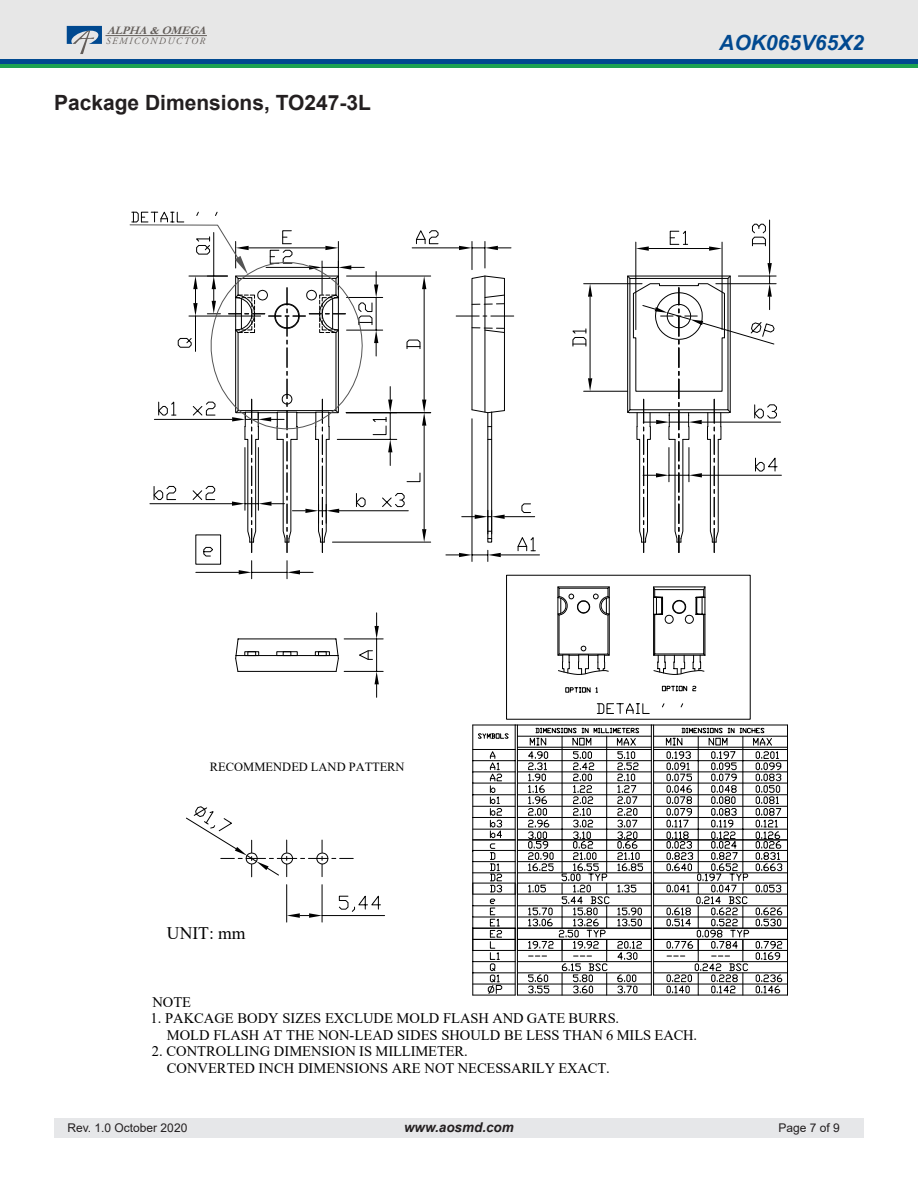
<style>
.page{position:relative;width:918px;height:1188px;background:#fff}
.page>*{position:absolute;margin:0;border:0;box-sizing:border-box;transform-origin:0 0}
.t1{font:700 21px "Arial";color:#231f20}
.t2{font:italic 700 21px "Arial";color:#014990}
.t3{font:17.55px "Times New Roman";color:#000}
.t4{font:14.55px/16.5px "Times New Roman";color:#000}
.t5{font:italic 700 13.5px "Arial";color:#231f20}
.t6{font:12.45px "Times New Roman";color:#000}
.t7{font:12px "Arial";color:#231f20}
.t8{font:italic 700 11.55px "Garamond";color:#635d59}
.t9{font:italic 9.6px "Adobe Garamond Pro";letter-spacing:.16em;color:#635d59}
</style>
<div class="page">
<div style="left:54px;top:1119px;width:810px;height:19px;background:#e6e7e9"></div>
<div style="left:0;top:0;width:918px;height:61px;background:#e7e7e7"></div>
<hr style="left:105px;top:35px;width:102px;height:1px;background:#635d59">
<svg style="left:67px;top:26px;width:35px;height:28px"></svg>
<div style="left:0;top:59px;width:918px;height:5px;background:#014990"></div>
<hr style="left:0;top:64px;width:918px;height:4px;background:#1da252">
<hr style="left:651px;top:725px;width:137px;height:1px;background:#000">
<hr style="left:654px;top:905px;width:134px;height:1px;background:#000">
<hr style="left:517px;top:905px;width:134px;height:1px;background:#000">
<hr style="left:653px;top:873px;width:1px;height:33px;background:#000">
<hr style="left:651px;top:873px;width:1px;height:33px;background:#000">
<hr style="left:473px;top:995px;width:42px;height:1px;background:#000">
<hr style="left:654px;top:917px;width:134px;height:1px;background:#000">
<hr style="left:517px;top:917px;width:134px;height:1px;background:#000">
<hr style="left:517px;top:950px;width:134px;height:1px;background:#000">
<hr style="left:654px;top:950px;width:134px;height:1px;background:#000">
<hr style="left:517px;top:928px;width:134px;height:1px;background:#000">
<hr style="left:654px;top:928px;width:134px;height:1px;background:#000">
<hr style="left:654px;top:972px;width:134px;height:1px;background:#000">
<hr style="left:517px;top:972px;width:134px;height:1px;background:#000">
<hr style="left:653px;top:962px;width:1px;height:33px;background:#000">
<hr style="left:651px;top:962px;width:1px;height:33px;background:#000">
<hr style="left:654px;top:961px;width:134px;height:1px;background:#000">
<hr style="left:517px;top:961px;width:134px;height:1px;background:#000">
<svg style="left:651px;top:906px;width:3px;height:56px"></svg>
<hr style="left:651px;top:817px;width:1px;height:34px;background:#000">
<hr style="left:653px;top:817px;width:1px;height:34px;background:#000">
<hr style="left:517px;top:850px;width:134px;height:1px;background:#000">
<hr style="left:654px;top:850px;width:134px;height:1px;background:#000">
<hr style="left:654px;top:861px;width:134px;height:1px;background:#000">
<hr style="left:517px;top:861px;width:134px;height:1px;background:#000">
<hr style="left:654px;top:872px;width:134px;height:1px;background:#000">
<hr style="left:517px;top:872px;width:134px;height:1px;background:#000">
<svg style="left:651px;top:850px;width:4px;height:23px"></svg>
<hr style="left:517px;top:794px;width:134px;height:1px;background:#000">
<hr style="left:654px;top:794px;width:134px;height:1px;background:#000">
<hr style="left:654px;top:817px;width:134px;height:1px;background:#000">
<hr style="left:517px;top:817px;width:134px;height:1px;background:#000">
<hr style="left:654px;top:760px;width:134px;height:1px;background:#000">
<hr style="left:517px;top:749px;width:134px;height:1px;background:#000">
<hr style="left:654px;top:736px;width:134px;height:1px;background:#000">
<hr style="left:654px;top:747px;width:134px;height:1px;background:#000">
<hr style="left:654px;top:749px;width:134px;height:1px;background:#000">
<hr style="left:517px;top:760px;width:134px;height:1px;background:#000">
<hr style="left:515px;top:725px;width:136px;height:1px;background:#000">
<hr style="left:517px;top:736px;width:134px;height:1px;background:#000">
<hr style="left:517px;top:747px;width:134px;height:1px;background:#000">
<hr style="left:517px;top:806px;width:134px;height:1px;background:#000">
<hr style="left:654px;top:806px;width:134px;height:1px;background:#000">
<hr style="left:654px;top:995px;width:134px;height:1px;background:#000">
<hr style="left:517px;top:995px;width:134px;height:1px;background:#000">
<hr style="left:517px;top:839px;width:134px;height:1px;background:#000">
<hr style="left:654px;top:839px;width:134px;height:1px;background:#000">
<hr style="left:654px;top:829px;width:134px;height:1px;background:#000">
<hr style="left:517px;top:829px;width:134px;height:1px;background:#000">
<hr style="left:702px;top:422px;width:79px;height:1px;background:#000">
<hr style="left:702px;top:475px;width:79px;height:1px;background:#000">
<hr style="left:769px;top:220px;width:1px;height:43px;background:#000">
<hr style="left:344px;top:671px;width:39px;height:1px;background:#000">
<hr style="left:376px;top:639px;width:1px;height:32px;background:#000">
<svg style="left:375px;top:671px;width:4px;height:26px"></svg>
<hr style="left:654px;top:883px;width:134px;height:1px;background:#000">
<hr style="left:517px;top:883px;width:134px;height:1px;background:#000">
<hr style="left:654px;top:894px;width:134px;height:1px;background:#000">
<hr style="left:517px;top:894px;width:134px;height:1px;background:#000">
<svg style="left:654px;top:883px;width:1px;height:12px"></svg>
<hr style="left:654px;top:984px;width:134px;height:1px;background:#000">
<hr style="left:517px;top:984px;width:134px;height:1px;background:#000">
<svg style="left:186px;top:806px;width:167px;height:71px"></svg>
<hr style="left:286px;top:885px;width:1px;height:37px;background:#000">
<hr style="left:322px;top:885px;width:1px;height:37px;background:#000">
<hr style="left:322px;top:915px;width:63px;height:1px;background:#000">
<svg style="left:287px;top:913px;width:35px;height:5px"></svg>
<svg style="left:338px;top:895px;width:43px;height:17px"></svg>
<svg style="left:651px;top:725px;width:3px;height:92px"></svg>
<hr style="left:517px;top:783px;width:134px;height:1px;background:#000">
<hr style="left:654px;top:783px;width:134px;height:1px;background:#000">
<hr style="left:654px;top:771px;width:134px;height:1px;background:#000">
<hr style="left:517px;top:771px;width:134px;height:1px;background:#000">
<svg style="left:527px;top:724px;width:117px;height:271px"></svg>
<svg style="left:665px;top:724px;width:123px;height:271px"></svg>
<svg style="left:472px;top:725px;width:46px;height:270px"></svg>
<hr style="left:517px;top:939px;width:134px;height:1px;background:#000">
<hr style="left:654px;top:939px;width:134px;height:1px;background:#000">
<hr style="left:473px;top:939px;width:42px;height:1px;background:#000">
<svg style="left:606px;top:223px;width:172px;height:330px"></svg>
<svg style="left:237px;top:670px;width:100px;height:2px"></svg>
<svg style="left:129px;top:211px;width:85px;height:362px"></svg>
<svg style="left:214px;top:211px;width:392px;height:459px"></svg>
<svg style="left:556px;top:586px;width:54px;height:89px"></svg>
<svg style="left:653px;top:586px;width:53px;height:89px"></svg>
<svg style="left:596px;top:703px;width:54px;height:11px"></svg>
<svg style="left:565px;top:687px;width:33px;height:6px"></svg>
<svg style="left:662px;top:685px;width:35px;height:7px"></svg>
<p class="t8" style="left:107px;top:22px;width:105px">ALPHA&amp;OMEGA</p>
<p class="t9" style="left:106px;top:35px;width:100px">SEMICONDUCTOR</p>
<h1 class="t1" style="left:54px;top:88px;width:319px">Package Dimensions, TO247-3L</h1>
<h1 class="t2" style="left:719px;top:28px;width:146px">AOK065V65X2</h1>
<p class="t6" style="left:210px;top:758px;width:196px">RECOMMENDED LAND PATTERN</p>
<p class="t3" style="left:167px;top:921px;width:80px">UNIT: mm</p>
<p class="t4" style="left:152px;top:993px;width:40px">NOTE</p>
<p class="t4" style="left:167px;top:1010px;width:532px;text-indent:-16px">1. PAKCAGE BODY SIZES EXCLUDE MOLD FLASH AND GATE BURRS.<br>MOLD FLASH AT THE NON-LEAD SIDES SHOULD BE LESS THAN 6 MILS EACH.</p>
<p class="t4" style="left:167px;top:1043px;width:445px;text-indent:-15px">2. CONTROLLING DIMENSION IS MILLIMETER.<br>CONVERTED INCH DIMENSIONS ARE NOT NECESSARILY EXACT.</p>
<p class="t7" style="left:68px;top:1120px;width:121px">Rev. 1.0 October 2020</p>
<p class="t5" style="left:404px;top:1118px;width:111px">www.aosmd.com</p>
<p class="t7" style="left:779px;top:1120px;width:63px">Page 7 of 9</p>
</div>
